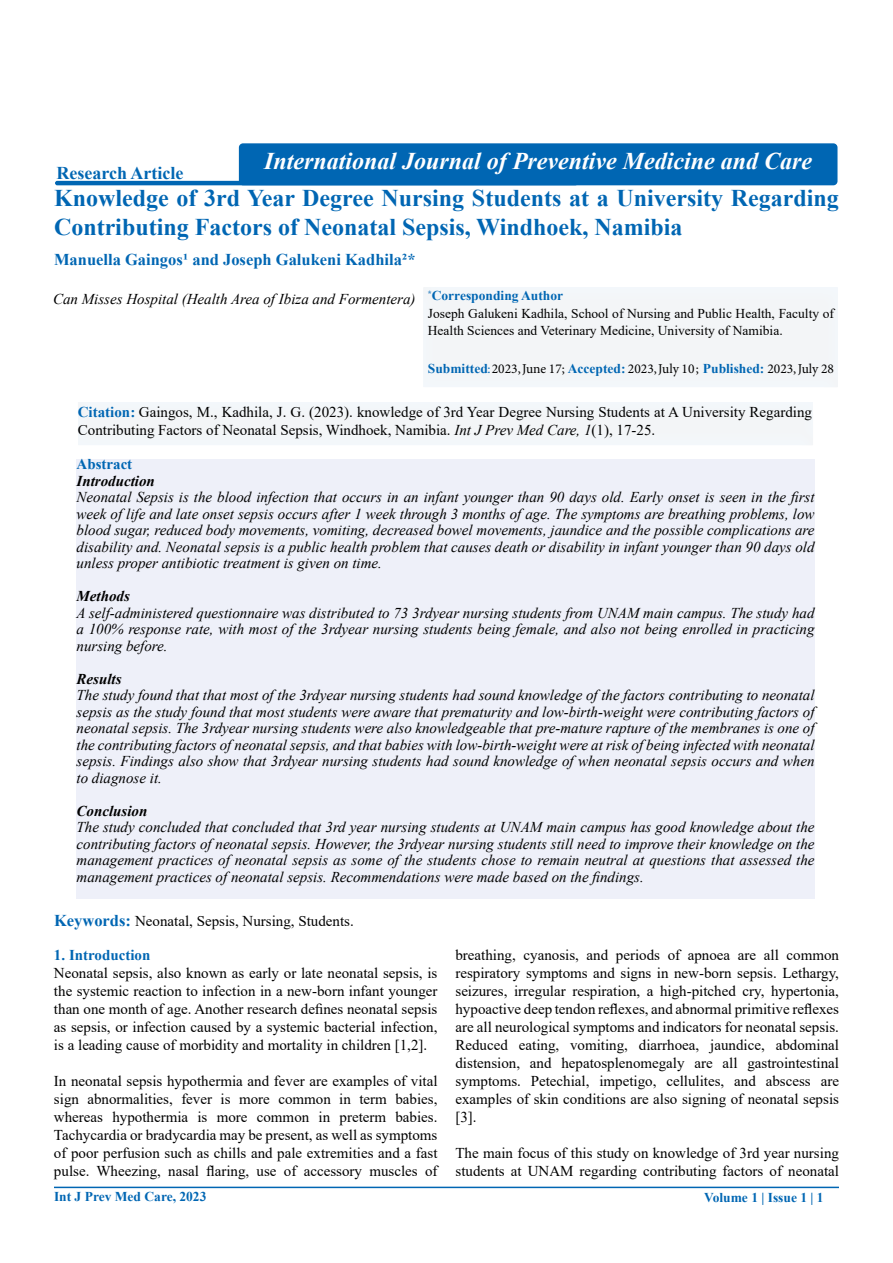
<style>
.page{position:relative;width:893px;height:1263px;background:#fff}
.page>*{position:absolute;margin:0;border:0;box-sizing:border-box;transform-origin:0 0}
.t1{font:700 24px/28.8px "Times New Roman";color:#0066b3}
.t2{font:italic 700 24px "Times New Roman";color:#fff}
.t3{font:700 18px "Times New Roman";color:#0066b3}
.t4{font:700 16.5px "Times New Roman";color:#0066b3}
.t5{font:italic 15px/16.5px "Times New Roman";color:#000;text-align:justify}
.t6{font:15px/18px "Times New Roman";color:#000;text-align:justify}
.t7{font:italic 700 15px "Times New Roman";color:#000}
.t8{font:700 15px "Times New Roman";color:#0066b3}
.t9{font:13.5px/17.2px "Times New Roman";color:#000}
.t10{font:13.5px "Minion Pro";color:#000}
.t11{font:700 13.5px "Times New Roman";color:#0066b3}
.s1{font-weight:700;color:#0066b3}
.s2{font-family:"Times New Roman";font-weight:700;color:#0066b3}
.s3{color:#0066b3}
.s4{font-style:italic}
.s5{font-weight:700;font-size:16.5px;color:#0066b3}
</style>
<div class="page">
<div style="left:239px;top:143px;width:598px;height:42px;background:#0066b3;border-radius:4px"></div>
<div style="left:65px;top:391px;width:762px;height:56px;background:#f3f6f9"></div>
<hr style="left:55px;top:181px;width:523px;height:4px;background:#0066b3;border-radius:2px">
<hr style="left:54px;top:1187px;width:785px;height:1px;background:#0066b3">
<div style="left:410px;top:277px;width:441px;height:112px;background:#f3f5f7"></div>
<div style="left:76px;top:459px;width:738px;height:439px;background:#eef0f9"></div>
<p class="t3" style="left:56px;top:160px;width:129px">Research Article</p>
<h1 class="t2" style="left:264px;top:144px;width:550px">International Journal of Preventive Medicine and Care</h1>
<h1 class="t1" style="left:54px;top:183px;width:786px">Knowledge of 3rd Year Degree Nursing Students at a University Regarding<br>Contributing Factors of Neonatal Sepsis, Windhoek, Namibia</h1>
<p class="t4" style="left:54px;top:247px;width:363px">Manuella Gaingos1 and Joseph Galukeni Kadhila2*</p>
<p class="t5" style="left:53px;top:290px;width:364px">Can Misses Hospital (Health Area of Ibiza and Formentera)</p>
<p class="t9" style="left:428px;top:287px;width:408px"><sup>*</sup><span class="s1">Corresponding Author<br></span>Joseph Galukeni Kadhila, School of Nursing and Public Health, Faculty of<br>Health Sciences and Veterinary Medicine, University of Namibia.</p>
<p class="t10" style="left:428px;top:359px;width:408px"><span class="s2">Submitted</span><span class="s3">:</span> 2023, June 17; <span class="s2">Accepted:</span> 2023, July 10 ; <span class="s2">Published:</span> 2023, July 28</p>
<p class="t6" style="left:78px;top:402px;width:736px"><span class="s1">Citation:</span> Gaingos, M., Kadhila, J. G. (2023). knowledge of 3rd Year Degree Nursing Students at A University Regarding<br>Contributing Factors of Neonatal Sepsis, Windhoek, Namibia. <span class="s4">Int J Prev Med Care, 1</span>(1), 17-25.</p>
<p class="t8" style="left:76px;top:453px;width:57px">Abstract</p>
<p class="t7" style="left:76px;top:470px;width:80px">Introduction</p>
<p class="t5" style="left:76px;top:489px;width:740px">Neonatal Sepsis is the blood infection that occurs in an infant younger than 90 days old. Early onset is seen in the first week of life and late onset sepsis occurs after 1 week through 3 months of age. The symptoms are breathing problems, low blood sugar, reduced body movements, vomiting, decreased bowel movements, jaundice and the possible complications are disability and. Neonatal sepsis is a public health problem that causes death or disability in infant younger than 90 days old unless proper antibiotic treatment is given on time.</p>
<p class="t7" style="left:76px;top:586px;width:55px">Methods</p>
<p class="t5" style="left:76px;top:604px;width:740px">A self-administered questionnaire was distributed to 73 3rdyear nursing students from UNAM main campus. The study had a 100% response rate, with most of the 3rdyear nursing students being female, and also not being enrolled in practicing nursing before.</p>
<p class="t7" style="left:76px;top:668px;width:47px">Results</p>
<p class="t5" style="left:76px;top:687px;width:740px">The study found that that most of the 3rdyear nursing students had sound knowledge of the factors contributing to neonatal sepsis as the study found that most students were aware that prematurity and low-birth-weight were contributing factors of neonatal sepsis. The 3rdyear nursing students were also knowledgeable that pre-mature rapture of the membranes is one of the contributing factors of neonatal sepsis, and that babies with low-birth-weight were at risk of being infected with neonatal sepsis. Findings also show that 3rdyear nursing students had sound knowledge of when neonatal sepsis occurs and when to diagnose it.</p>
<p class="t7" style="left:76px;top:800px;width:72px">Conclusion</p>
<p class="t5" style="left:76px;top:819px;width:740px">The study concluded that concluded that 3rd year nursing students at UNAM main campus has good knowledge about the contributing factors of neonatal sepsis. However, the 3rdyear nursing students still need to improve their knowledge on the management practices of neonatal sepsis as some of the students chose to remain neutral at questions that assessed the management practices of neonatal sepsis. Recommendations were made based on the findings.</p>
<p class="t6" style="left:54px;top:911px;width:301px"><span class="s5">Keywords:</span> Neonatal, Sepsis, Nursing, Students.</p>
<p class="t8" style="left:54px;top:944px;width:98px">1. Introduction</p>
<p class="t6" style="left:54px;top:963px;width:385px">Neonatal sepsis, also known as early or late neonatal sepsis, is the systemic reaction to infection in a new-born infant younger than one month of age. Another research defines neonatal sepsis as sepsis, or infection caused by a systemic bacterial infection, is a leading cause of morbidity and mortality in children [1,2].</p>
<p class="t6" style="left:54px;top:1071px;width:385px">In neonatal sepsis hypothermia and fever are examples of vital sign abnormalities, fever is more common in term babies, whereas hypothermia is more common in preterm babies.<br>Tachycardia or bradycardia may be present, as well as symptoms of poor perfusion such as chills and pale extremities and a fast pulse. Wheezing, nasal flaring, use of accessory muscles of</p>
<p class="t6" style="left:455px;top:945px;width:385px">breathing, cyanosis, and periods of apnoea are all common respiratory symptoms and signs in new-born sepsis. Lethargy, seizures, irregular respiration, a high-pitched cry, hypertonia, hypoactive deep tendon reflexes, and abnormal primitive reflexes are all neurological symptoms and indicators for neonatal sepsis.<br>Reduced eating, vomiting, diarrhoea, jaundice, abdominal distension, and hepatosplenomegaly are all gastrointestinal symptoms. Petechial, impetigo, cellulites, and abscess are examples of skin conditions are also signing of neonatal sepsis [3].</p>
<p class="t6" style="left:455px;top:1143px;width:385px">The main focus of this study on knowledge of 3rd year nursing students at UNAM regarding contributing factors of neonatal</p>
<p class="t11" style="left:54px;top:1187px;width:154px">Int J Prev Med Care, 2023</p>
<p class="t11" style="left:704px;top:1187px;width:121px">Volume 1 | Issue 1 | 1</p>
</div>
